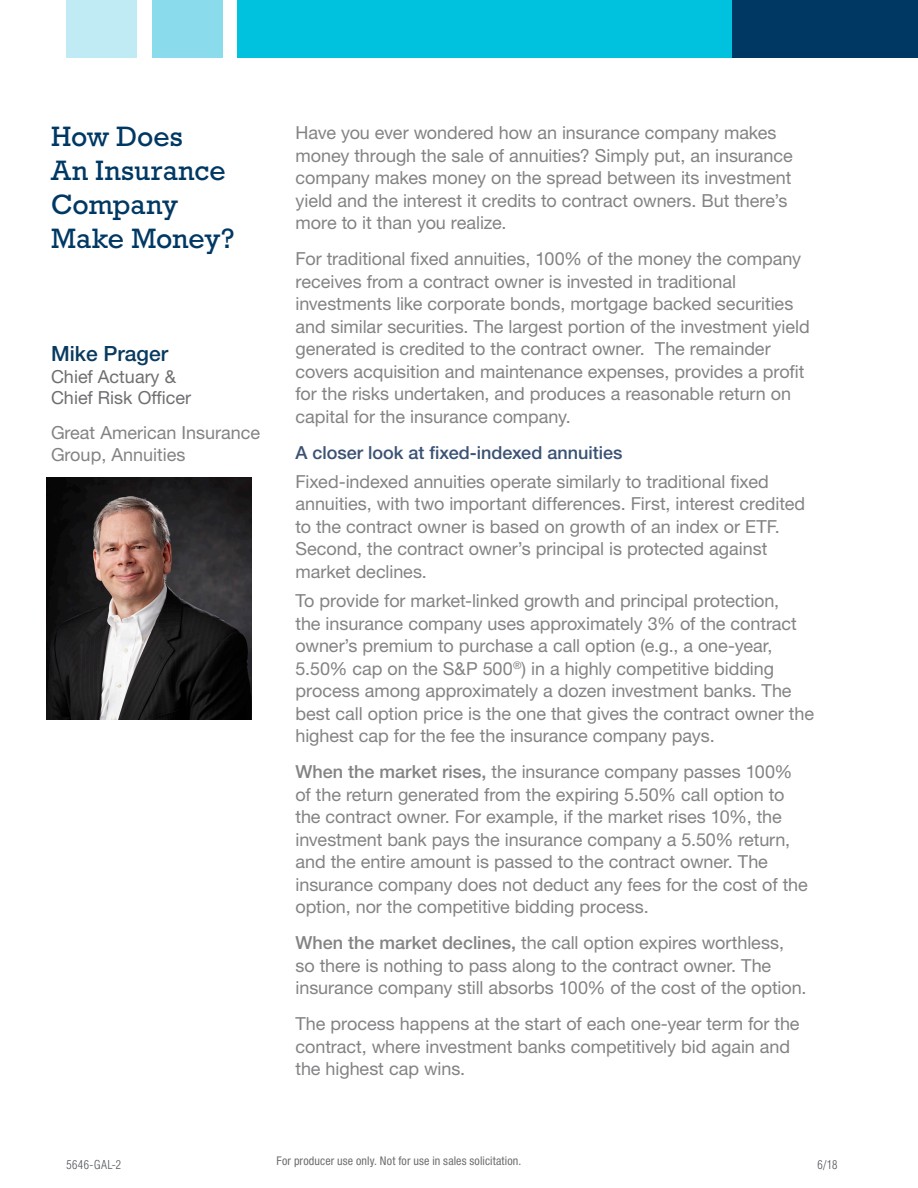
<style>
.page{position:relative;width:918px;height:1188px;background:#fff}
.page>*{position:absolute;margin:0;border:0;box-sizing:border-box;transform-origin:0 0}
.t1{font:28.5px/34.2px "Rockwell Std";color:#003864}
._2955_Title{font:500 21px "Helvetica Neue LT Std";color:#093a5f}
.Body_Copy{font:18px/22.5px "Helvetica Neue LT Std";letter-spacing:-.005em;color:#838386}
._2955_Title-2{font:18px/21.6px "Helvetica Neue LT Std";color:#838386}
.Body_Copy-2{font:500 18px "Helvetica Neue LT Std";color:#3b5275}
._2955_Title-3{font:18px/21.6px "Helvetica Neue LT Std";color:#6e6f72}
.Body_Copy-3{font:condensed 12px "Helvetica Neue LT Std";letter-spacing:.01em;color:#6e6f72}
.t2{font:300 condensed 12px "Helvetica LT Std";letter-spacing:.035em;color:#54565b}
.s1{font-weight:500}
</style>
<div class="page">
<div style="left:732px;top:0;width:186px;height:58px;background:#003864"></div>
<div style="left:238px;top:0;width:494px;height:58px;background:#00c2df"></div>
<div style="left:152px;top:0;width:71px;height:58px;background:#8adbec"></div>
<div style="left:67px;top:0;width:70px;height:58px;background:#c0eaf4"></div>
<img style="left:46px;top:477px;width:206px;height:242px">
<p class="t1" style="left:51px;top:119px;width:185px">How Does<br>An Insurance<br>Company<br>Make Money?</p>
<p class="_2955_Title" style="left:51px;top:341px;width:119px">Mike Prager</p>
<p class="_2955_Title-3" style="left:51px;top:365px;width:142px">Chief Actuary &amp;<br>Chief Risk Officer</p>
<p class="_2955_Title-2" style="left:51px;top:422px;width:211px">Great American Insurance<br>Group, Annuities</p>
<p class="Body_Copy" style="left:296px;top:121px;width:499px">Have you ever wondered how an insurance company makes money through the sale of annuities? Simply put, an insurance company makes money on the spread between its investment yield and the interest it credits to contract owners. But there’s more to it than you realize.</p>
<p class="Body_Copy" style="left:296px;top:247px;width:516px">For traditional fixed annuities, 100% of the money the company receives from a contract owner is invested in traditional investments like corporate bonds, mortgage backed securities and similar securities. The largest portion of the investment yield generated is credited to the contract owner. The remainder covers acquisition and maintenance expenses, provides a profit for the risks undertaken, and produces a reasonable return on capital for the insurance company.</p>
<p class="Body_Copy-2" style="left:296px;top:441px;width:328px">A closer look at fixed-indexed annuities</p>
<p class="Body_Copy" style="left:296px;top:470px;width:511px">Fixed-indexed annuities operate similarly to traditional fixed annuities, with two important differences. First, interest credited to the contract owner is based on growth of an index or ETF.<br>Second, the contract owner’s principal is protected against market declines.</p>
<p class="Body_Copy" style="left:296px;top:589px;width:520px">To provide for market-linked growth and principal protection,<br>the insurance company uses approximately 3% of the contract owner’s premium to purchase a call option (e.g., a one-year, 5.50% cap on the S&amp;P 500<sup>®</sup>) in a highly competitive bidding process among approximately a dozen investment banks. The best call option price is the one that gives the contract owner the highest cap for the fee the insurance company pays.</p>
<p class="Body_Copy" style="left:296px;top:760px;width:514px"><span class="s1">When the market rises,</span> the insurance company passes 100% of the return generated from the expiring 5.50% call option to the contract owner. For example, if the market rises 10%, the investment bank pays the insurance company a 5.50% return, and the entire amount is passed to the contract owner. The insurance company does not deduct any fees for the cost of the option, nor the competitive bidding process.</p>
<p class="Body_Copy" style="left:296px;top:931px;width:513px"><span class="s1">When the market declines,</span> the call option expires worthless, so there is nothing to pass along to the contract owner. The insurance company still absorbs 100% of the cost of the option.</p>
<p class="Body_Copy" style="left:296px;top:1012px;width:506px">The process happens at the start of each one-year term for the contract, where investment banks competitively bid again and the highest cap wins.</p>
<p class="Body_Copy-3" style="left:277px;top:1154px;width:246px">For producer use only. Not for use in sales solicitation.</p>
<p class="t2" style="left:66px;top:1157px;width:56px">5646-GAL-2</p>
<p class="t2" style="left:818px;top:1157px;width:21px">6/18</p>
</div>
